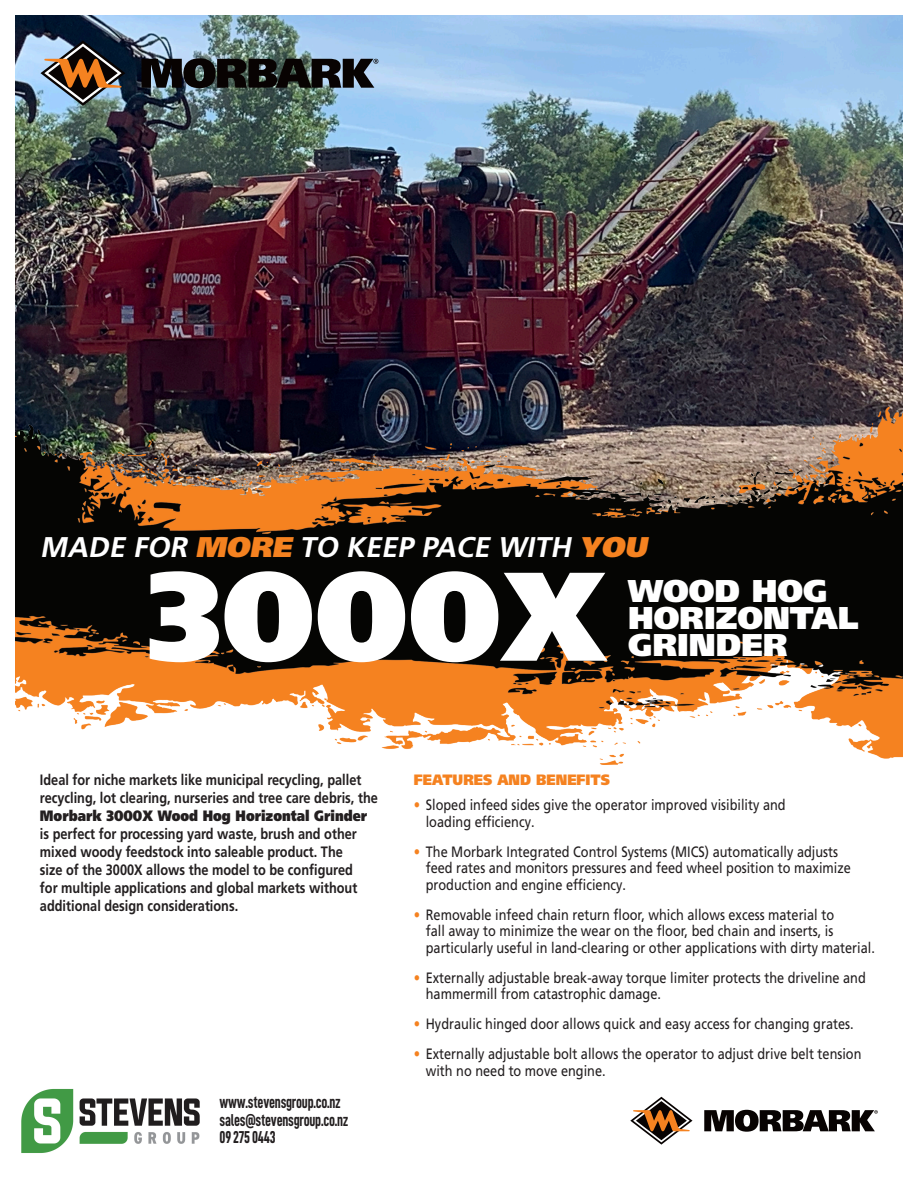
<style>
.page{position:relative;width:918px;height:1188px;background:#fff}
.page>*{position:absolute;margin:0;border:0;box-sizing:border-box;transform-origin:0 0}
.t1{font:900 126px "Frutiger LT Pro";color:#fff}
.t2{font:900 31.5px/27px "Frutiger LT Pro";color:#fff}
.t3{font:italic 700 28.5px "Frutiger LT Pro";color:#fff}
.t4{font:17.25px/17.5px "D DIN Condensed Bold";letter-spacing:-.015em;color:#231f20;scale:.85 1}
.t5{font:15px/16.5px "Frutiger LT Pro";color:#231f20;scale:.85 1}
.t6{font:700 15px/18px "Frutiger LT Pro";color:#231f20;scale:.85 1}
.t7{font:900 15px "Frutiger LT Pro";color:#f58220;scale:.9 1}
.s1{font-weight:900;color:#f58220}
.s2{font-weight:900}
.s3{color:#f58220}
</style>
<div class="page">
<img style="left:16px;top:16px;width:886px;height:329px">
<img style="left:16px;top:345px;width:886px;height:765px">
<svg style="left:40px;top:40px;width:85px;height:66px;background:#716f6d"></svg>
<img style="left:141px;top:58px;width:237px;height:30px">
<svg style="left:630px;top:1097px;width:63px;height:48px"></svg>
<svg style="left:704px;top:1110px;width:174px;height:22px"></svg>
<img style="left:17px;top:1084px;width:188px;height:69px">
<p class="t3" style="left:40px;top:530px;width:615px">MADE FOR <span class="s1">MORE</span> TO KEEP PACE WITH <span class="s1">YOU</span></p>
<p class="t1" style="left:147px;top:540px;width:461px">3000X</p>
<p class="t2" style="left:628px;top:577px;width:232px">WOOD HOG<br>HORIZONTAL<br>GRINDER</p>
<p class="t6" style="left:40px;top:770px;width:399px">Ideal for niche markets like municipal recycling, pallet recycling, lot clearing, nurseries and tree care debris, the <span class="s2">Morbark 3000X Wood Hog Horizontal Grinder </span>is perfect for processing yard waste, brush and other mixed woody feedstock into saleable product. The<br>size of the 3000X allows the model to be configured<br>for multiple applications and global markets without additional design considerations.</p>
<p class="t7" style="left:414px;top:770px;width:220px">FEATURES AND BENEFITS</p>
<p class="t5" style="left:426px;top:797px;width:425px;text-indent:-12px"><span class="s3">•</span> Sloped infeed sides give the operator improved visibility and loading efficiency.</p>
<p class="t5" style="left:426px;top:843px;width:502px;text-indent:-12px"><span class="s3">•</span> The Morbark Integrated Control Systems (MICS) automatically adjusts feed rates and monitors pressures and feed wheel position to maximize production and engine efficiency.</p>
<p class="t5" style="left:426px;top:906px;width:530px;text-indent:-12px"><span class="s3">•</span> Removable infeed chain return floor, which allows excess material to<br>fall away to minimize the wear on the floor, bed chain and inserts, is particularly useful in land‑clearing or other applications with dirty material.</p>
<p class="t5" style="left:426px;top:969px;width:519px;text-indent:-12px"><span class="s3">•</span> Externally adjustable break-away torque limiter protects the driveline and hammermill from catastrophic damage.</p>
<p class="t5" style="left:414px;top:1016px;width:519px"><span class="s3">•</span> Hydraulic hinged door allows quick and easy access for changing grates.</p>
<p class="t5" style="left:426px;top:1046px;width:514px;text-indent:-12px"><span class="s3">•</span> Externally adjustable bolt allows the operator to adjust drive belt tension with no need to move engine.</p>
<p class="t4" style="left:220px;top:1093px;width:153px">www.stevensgroup.co.nz sales@stevensgroup.co.nz<br>09 275 0443</p>
</div>
